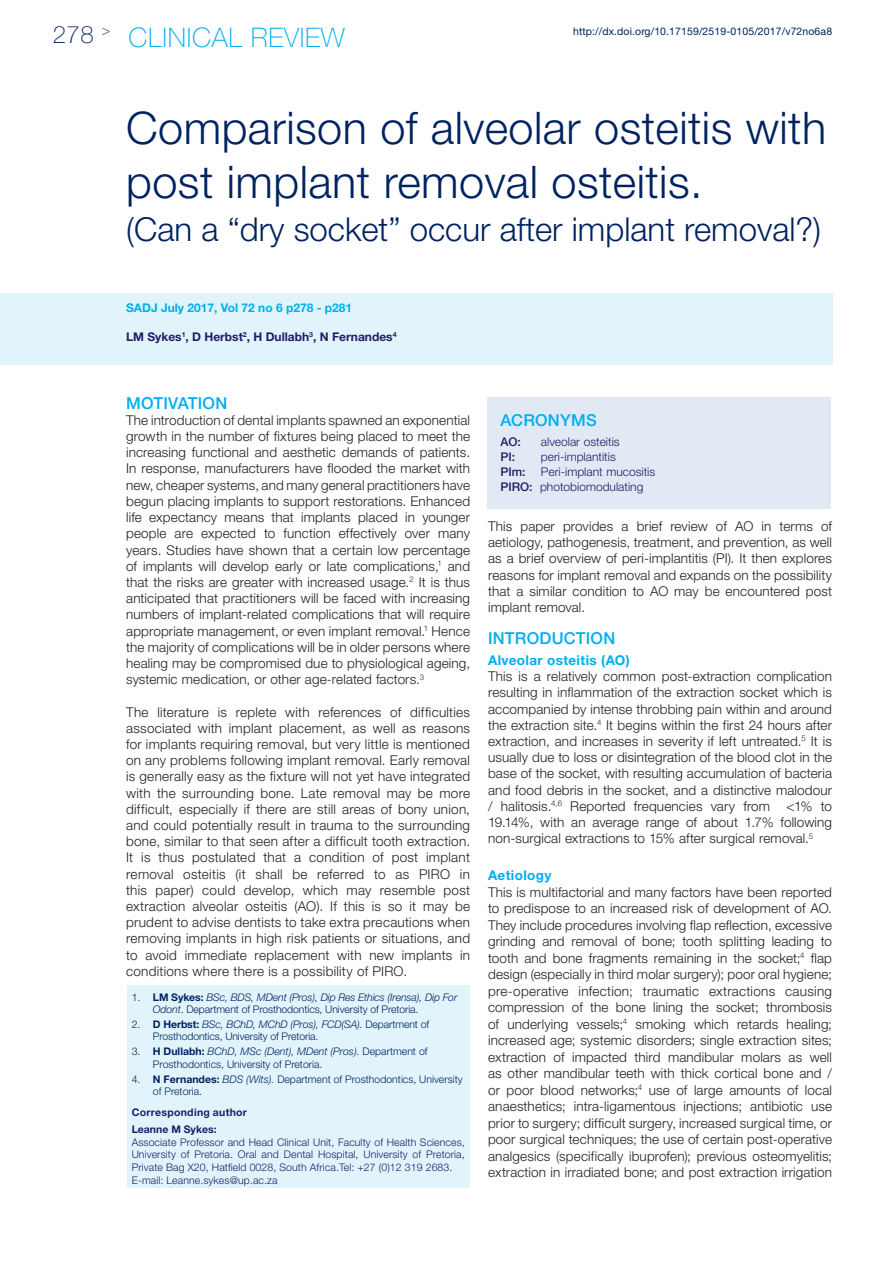
<style>
.page{position:relative;width:893px;height:1263px;background:#fff}
.page>*{position:absolute;margin:0;border:0;box-sizing:border-box;transform-origin:0 0}
.t1{font:300 45px/54px "Helvetica Neue LT Std";letter-spacing:.01em;color:#002261}
.t2{font:300 33px "Helvetica Neue LT Std";color:#002261}
.t3{font:100 27px "Helvetica Neue LT Std";letter-spacing:.025em;color:#00aeef}
.t4{font:100 24px "Helvetica Neue LT Std";color:#002261}
.t5{font:500 16.5px "Helvetica Neue LT Std";letter-spacing:.01em;color:#00aeef}
.t6{font:300 13.5px/16.2px "Helvetica Neue LT Std";letter-spacing:.01em;color:#231f20;text-align:justify}
.t7{font:700 13.5px "Helvetica Neue LT Std";letter-spacing:.025em;color:#00aeef}
.t8{font:300 12px/15px "Helvetica Neue LT Std";color:#211c67}
.t9{font:700 12px "Helvetica Neue LT Std";color:#211c67}
.t10{font:700 12px "Helvetica Neue LT Std";color:#00aeef}
.t11{font:500 12px "Helvetica Neue LT Std";color:#211c67}
.t12{font:300 10.5px/12.6px "Helvetica Neue LT Std";color:#002261}
.t13{font:300 10.5px/12.6px "Helvetica Neue LT Std";letter-spacing:.01em;color:#211c67}
.t14{font:italic 300 10.5px/12.6px "Helvetica Neue LT Std";letter-spacing:-.01em;color:#002261}
.t15{font:10.5px "Helvetica Neue LT Std";letter-spacing:.01em;color:#002261}
.t16{font:700 10.5px/16.8px "Helvetica Neue LT Std";letter-spacing:.025em;color:#211c67}
.s1{font-style:normal;color:#231f20}
.s2{font-weight:700;font-style:normal}
.s3{font-style:normal}
.s4{color:#231f20}
.s5{font-weight:700}
.s6{font-style:italic}
.s7{font-weight:500}
</style>
<div class="page">
<div style="left:0;top:293px;width:832px;height:71px;background:#e1f4fc"></div>
<div style="left:488px;top:397px;width:343px;height:111px;background:#e1e9f5"></div>
<div style="left:127px;top:985px;width:343px;height:203px;background:#e1f4fc"></div>
<h3 class="t4" style="left:53px;top:21px;width:59px">278 <sup>&gt;</sup></h3>
<h3 class="t3" style="left:129px;top:22px;width:218px">CLINICAL REVIEW</h3>
<p class="t15" style="left:573px;top:25px;width:261px">http://dx.doi.org/10.17159/2519-0105/2017/v72no6a8</p>
<h1 class="t1" style="left:126px;top:100px;width:702px">Comparison of alveolar osteitis with post implant removal osteitis.</h1>
<h2 class="t2" style="left:126px;top:209px;width:697px">(Can a “dry socket” occur after implant removal?)</h2>
<p class="t10" style="left:126px;top:301px;width:228px">SADJ July 2017, Vol 72 no 6 p278 - p281</p>
<p class="t9" style="left:126px;top:329px;width:272px">LM Sykes<sup>1</sup>, D Herbst<sup>2</sup>, H Dullabh<sup>3</sup>, N Fernandes<sup>4</sup></p>
<p class="t5" style="left:126px;top:393px;width:103px">MOTIVATION</p>
<p class="t6" style="left:126px;top:412px;width:345px">The introduction of dental implants spawned an exponential growth in the number of fixtures being placed to meet the increasing functional and aesthetic demands of patients.<br>In response, manufacturers have flooded the market with new, cheaper systems, and many general practitioners have begun placing implants to support restorations. Enhanced life expectancy means that implants placed in younger people are expected to function effectively over many years. Studies have shown that a certain low percentage of implants will develop early or late complications,<sup>1</sup> and that the risks are greater with increased usage.<sup>2</sup> It is thus anticipated that practitioners will be faced with increasing numbers of implant-related complications that will require appropriate management, or even implant removal.<sup>1</sup> Hence the majority of complications will be in older persons where healing may be compromised due to physiological ageing, systemic medication, or other age-related factors.<sup>3</sup></p>
<p class="t6" style="left:126px;top:703px;width:345px">The literature is replete with references of difficulties associated with implant placement, as well as reasons for implants requiring removal, but very little is mentioned on any problems following implant removal. Early removal is generally easy as the fixture will not yet have integrated with the surrounding bone. Late removal may be more difficult, especially if there are still areas of bony union, and could potentially result in trauma to the surrounding bone, similar to that seen after a difficult tooth extraction.<br>It is thus postulated that a condition of post implant removal osteitis (it shall be referred to as PIRO in this paper) could develop, which may resemble post extraction alveolar osteitis (AO). If this is so it may be prudent to advise dentists to take extra precautions when removing implants in high risk patients or situations, and to avoid immediate replacement with new implants in conditions where there is a possibility of PIRO.</p>
<p class="t14" style="left:153px;top:990px;width:306px;text-indent:-21px"><span class="s1">1.</span> <span class="s2">LM Sykes:</span> BSc, BDS, MDent (Pros), Dip Res Ethics (Irensa), Dip For<br>Odont<span class="s3">. Department of Prosthodontics, University of Pretoria.</span></p>
<p class="t12" style="left:153px;top:1017px;width:278px;text-indent:-21px"><span class="s4">2.</span> <span class="s5">D Herbst:</span> <span class="s6">BSc, BChD, MChD (Pros), FCD(SA).</span> Department of<br>Prosthodontics, University of Pretoria.</p>
<p class="t12" style="left:153px;top:1045px;width:276px;text-indent:-21px"><span class="s4">3.</span> <span class="s5">H Dullabh:</span> <span class="s6">BChD, MSc (Dent), MDent (Pros).</span> Department of<br>Prosthodontics, University of Pretoria.</p>
<p class="t12" style="left:153px;top:1072px;width:311px;text-indent:-21px"><span class="s4">4.</span> <span class="s5">N Fernandes:</span> <span class="s6">BDS (Wits).</span> Department of Prosthodontics, University of Pretoria.</p>
<p class="t16" style="left:132px;top:1104px;width:117px">Corresponding author<br>Leanne M Sykes:</p>
<p class="t13" style="left:132px;top:1135px;width:335px">Associate Professor and Head Clinical Unit, Faculty of Health Sciences, University of Pretoria. Oral and Dental Hospital, University of Pretoria, Private Bag X20, Hatfield 0028, South Africa.Tel: +27 (0)12 319 2683.<br>E-mail: Leanne.sykes@up.ac.za</p>
<p class="t5" style="left:500px;top:411px;width:98px">ACRONYMs</p>
<p class="t11" style="left:500px;top:434px;width:22px">AO:</p>
<p class="t8" style="left:541px;top:433px;width:80px">alveolar osteitis</p>
<p class="t11" style="left:500px;top:449px;width:16px">PI:</p>
<p class="t8" style="left:541px;top:448px;width:76px">peri-implantitis</p>
<p class="t11" style="left:500px;top:464px;width:27px">PIm:</p>
<p class="t8" style="left:500px;top:463px;width:156px;text-indent:40px">Peri-implant mucositis<br><span class="s7">PIRO:</span> photobiomodulating</p>
<p class="t6" style="left:488px;top:518px;width:345px">This paper provides a brief review of AO in terms of aetiology, pathogenesis, treatment, and prevention, as well as a brief overview of peri-implantitis (PI). It then explores reasons for implant removal and expands on the possibility that a similar condition to AO may be encountered post implant removal.</p>
<p class="t5" style="left:488px;top:629px;width:129px">INTRODUCTION</p>
<p class="t7" style="left:488px;top:652px;width:143px">Alveolar osteitis (AO)</p>
<p class="t6" style="left:488px;top:668px;width:345px">This is a relatively common post-extraction complication resulting in inflammation of the extraction socket which is accompanied by intense throbbing pain within and around the extraction site.<sup>4</sup> It begins within the first 24 hours after extraction, and increases in severity if left untreated.<sup>5</sup> It is usually due to loss or disintegration of the blood clot in the base of the socket, with resulting accumulation of bacteria and food debris in the socket, and a distinctive malodour / halitosis.<sup>4,6</sup> Reported frequencies vary from &lt;1% to 19.14%, with an average range of about 1.7% following non-surgical extractions to 15% after surgical removal.<sup>5</sup></p>
<p class="t7" style="left:488px;top:867px;width:65px">Aetiology</p>
<p class="t6" style="left:488px;top:883px;width:345px">This is multifactorial and many factors have been reported to predispose to an increased risk of development of AO.<br>They include procedures involving flap reflection, excessive grinding and removal of bone; tooth splitting leading to tooth and bone fragments remaining in the socket;<sup>4</sup> flap design (especially in third molar surgery); poor oral hygiene; pre-operative infection; traumatic extractions causing compression of the bone lining the socket; thrombosis of underlying vessels;<sup>4</sup> smoking which retards healing; increased age; systemic disorders; single extraction sites; extraction of impacted third mandibular molars as well as other mandibular teeth with thick cortical bone and / or poor blood networks;<sup>4</sup> use of large amounts of local anaesthetics; intra-ligamentous injections; antibiotic use prior to surgery; difficult surgery, increased surgical time, or poor surgical techniques; the use of certain post-operative analgesics (specifically ibuprofen); previous osteomyelitis; extraction in irradiated bone; and post extraction irrigation</p>
</div>
